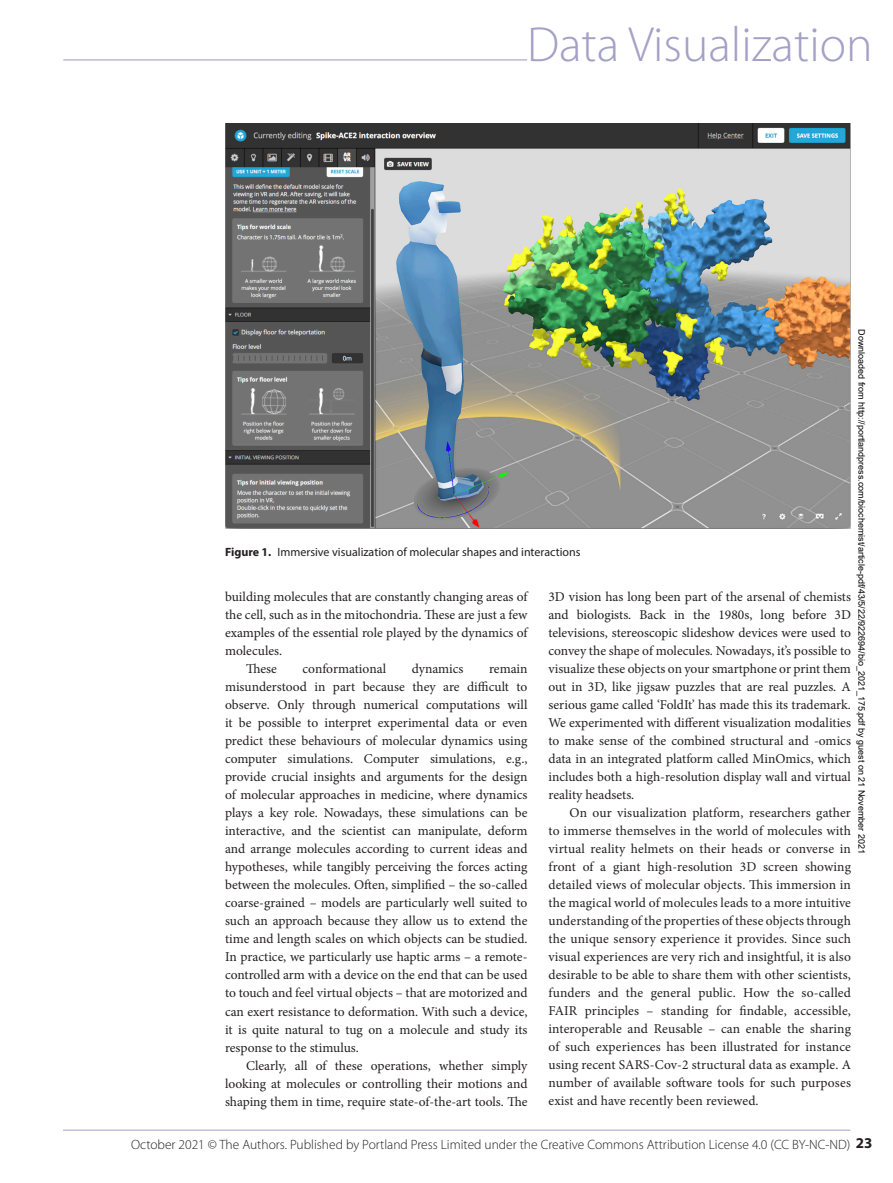
<style>
.page{position:relative;width:893px;height:1183px;background:#fff}
.page>*{position:absolute;margin:0;border:0;box-sizing:border-box;transform-origin:0 0}
.t1{font:300 49.5px "Myriad Pro";color:#a4a0c6}
.t2{font:13.5px/18px "Minion Pro";color:#231f20;text-align:justify}
.t3{font:300 13.5px "Myriad Pro";color:#231f20}
.t4{font:12px "Myriad Pro";color:#231f20}
.t5{font:9px "Arial";color:#000}
.s1{font-weight:700}
.s2{font-weight:700;font-size:15px}
</style>
<div class="page">
<hr style="left:63px;top:1129px;width:787px;height:1px;background:#a4a0c6">
<hr style="left:63px;top:59px;width:464px;height:1px;background:#a4a0c6">
<img style="left:225px;top:123px;width:626px;height:405px">
<h1 class="t1" style="left:527px;top:14px;width:347px">Data Visualization</h1>
<p class="t5" style="left:865px;top:329px;width:526px;rotate:90deg">Downloaded from http://portlandpress.com/biochemist/article-pdf/43/5/22/922694/bio_2021_175.pdf by guest on 21 November 2021</p>
<p class="t4" style="left:225px;top:544px;width:357px"><span class="s1">Figure 1.</span> Immersive visualization of molecular shapes and interactions</p>
<p class="t2" style="left:548px;top:587px;width:304px">3D vision has long been part of the arsenal of chemists and biologists. Back in the 1980s, long before 3D televisions, stereoscopic slideshow devices were used to convey the shape of molecules. Nowadays, it’s possible to visualize these objects on your smartphone or print them out in 3D, like jigsaw puzzles that are real puzzles. A serious game called ‘FoldIt’ has made this its trademark.<br>We experimented with different visualization modalities to make sense of the combined structural and -omics data in an integrated platform called MinOmics, which includes both a high-resolution display wall and virtual reality headsets.</p>
<p class="t2" style="left:548px;top:803px;width:304px;text-indent:21px">On our visualization platform, researchers gather to immerse themselves in the world of molecules with virtual reality helmets on their heads or converse in front of a giant high-resolution 3D screen showing detailed views of molecular objects. This immersion in the magical world of molecules leads to a more intuitive understanding of the properties of these objects through the unique sensory experience it provides. Since such visual experiences are very rich and insightful, it is also desirable to be able to share them with other scientists, funders and the general public. How the so-called FAIR principles – standing for findable, accessible, interoperable and Reusable – can enable the sharing of such experiences has been illustrated for instance using recent SARS-Cov-2 structural data as example. A number of available software tools for such purposes exist and have recently been reviewed.</p>
<p class="t2" style="left:225px;top:588px;width:304px">building molecules that are constantly changing areas of</p>
<p class="t2" style="left:225px;top:606px;width:304px">the cell, such as in the mitochondria. These are just a few</p>
<p class="t2" style="left:225px;top:624px;width:304px">examples of the essential role played by the dynamics of</p>
<p class="t2" style="left:225px;top:642px;width:59px">molecules.</p>
<p class="t2" style="left:246px;top:660px;width:32px">These</p>
<p class="t2" style="left:303px;top:660px;width:85px">conformational</p>
<p class="t2" style="left:412px;top:660px;width:53px">dynamics</p>
<p class="t2" style="left:225px;top:660px;width:304px;text-indent:264px">remain misunderstood in part because they are difficult to observe. Only through numerical computations will it be possible to interpret experimental data or even predict these behaviours of molecular dynamics using computer simulations. Computer simulations, e.g., provide crucial insights and arguments for the design of molecular approaches in medicine, where dynamics plays a key role. Nowadays, these simulations can be interactive, and the scientist can manipulate, deform and arrange molecules according to current ideas and hypotheses, while tangibly perceiving the forces acting between the molecules. Often, simplified – the so-called coarse-grained – models are particularly well suited to such an approach because they allow us to extend the time and length scales on which objects can be studied.<br>In practice, we particularly use haptic arms – a remote&shy;controlled arm with a device on the end that can be used to touch and feel virtual objects – that are motorized and can exert resistance to deformation. With such a device, it is quite natural to tug on a molecule and study its response to the stimulus.</p>
<p class="t2" style="left:225px;top:1055px;width:304px;text-indent:21px">Clearly, all of these operations, whether simply looking at molecules or controlling their motions and shaping them in time, require state-of-the-art tools. The</p>
<p class="t3" style="left:131px;top:1135px;width:743px">October 2021 © The Authors. Published by Portland Press Limited under the Creative Commons Attribution License 4.0 (CC BY-NC-ND) <span class="s2">23</span></p>
</div>
